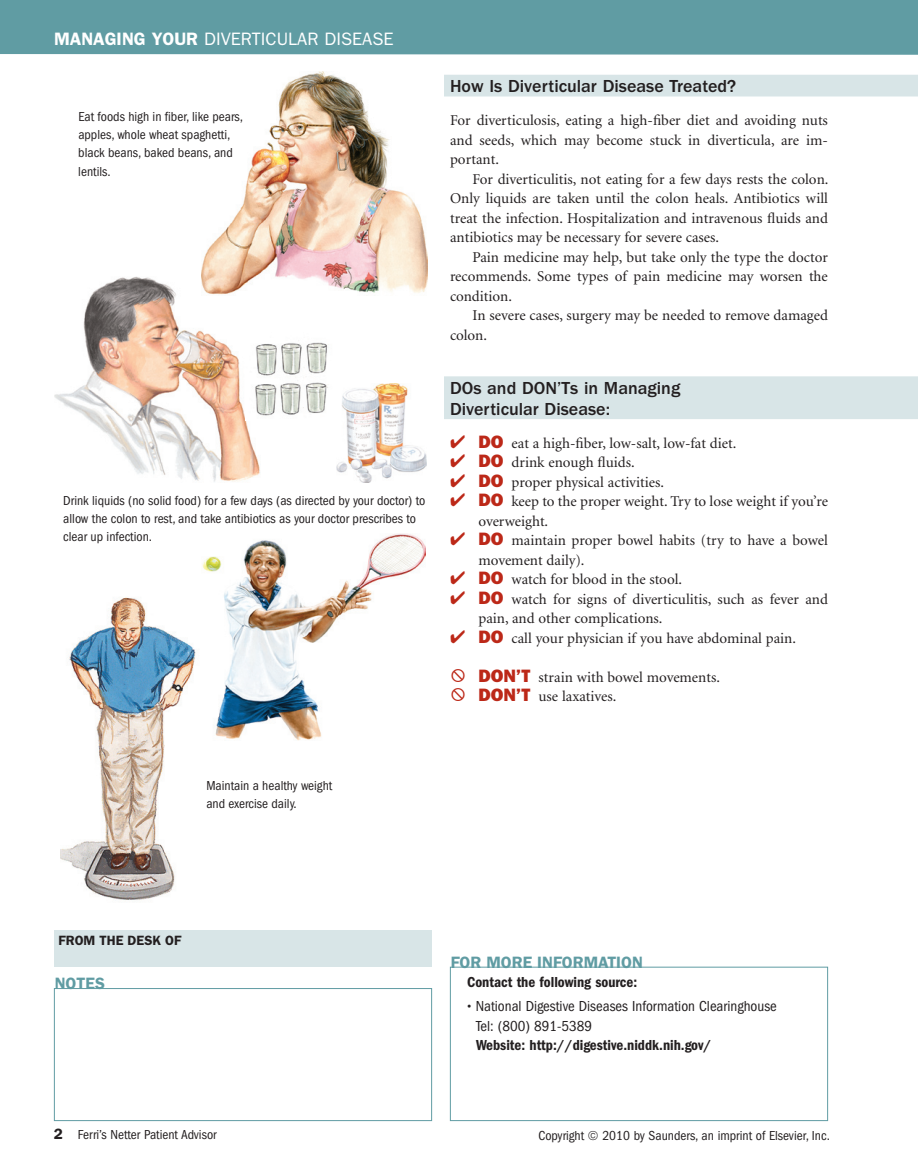
<style>
.page{position:relative;width:918px;height:1175px;background:#fff}
.page>*{position:absolute;margin:0;border:0;box-sizing:border-box;transform-origin:0 0}
.t1{font:500 18px/21px "Franklin Gothic";color:#231f20}
.t2{font:18px "Franklin Gothic";color:#fff}
.t3{font:600 18px "Franklin Gothic";color:#fff}
.t4{font:600 16.5px "Franklin Gothic";color:#609ca3}
.t5{font:15px/19.5px "Minion";color:#231f20}
.t6{font:condensed 15px/19.5px "Franklin Gothic";color:#231f20}
.t7{font:600 condensed 15px "Franklin Gothic";color:#231f20}
.t8{font:condensed 13.5px/18px "Franklin Gothic";color:#231f20}
.t9{font:600 13.5px "Franklin Gothic";color:#231f20}
.s1{color:#bc2818}
.s2{font-family:"Franklin Gothic";font-weight:800;font-size:18px;color:#bc2818}
.s3{font-family:"Minion"}
.s4{font-weight:600;font-stretch:normal;font-size:15px}
</style>
<div class="page">
<div style="left:0;top:0;width:918px;height:55px;background:#609ca3"></div>
<div style="left:54px;top:988px;width:378px;height:132px;border:1px solid #609ca3"></div>
<div style="left:54px;top:930px;width:378px;height:36px;background:#d8e5e7"></div>
<div style="left:450px;top:966px;width:378px;height:154px;border:1px solid #609ca3"></div>
<div style="left:444px;top:75px;width:474px;height:21px;background:#d8e5e7"></div>
<div style="left:444px;top:376px;width:474px;height:22px;background:#d8e5e7"></div>
<div style="left:444px;top:397px;width:474px;height:22px;background:#d8e5e7"></div>
<img style="left:54px;top:276px;width:206px;height:206px">
<img style="left:246px;top:332px;width:83px;height:89px">
<img style="left:202px;top:72px;width:225px;height:223px">
<img style="left:336px;top:383px;width:90px;height:99px">
<img style="left:202px;top:533px;width:223px;height:207px">
<img style="left:61px;top:597px;width:135px;height:303px">
<p class="t3" style="left:54px;top:28px;width:13px">MANAGING</p>
<p class="t3" style="left:152px;top:28px;width:11px">YOUR</p>
<p class="t2" style="left:204px;top:29px;width:11px">DIVERTICULAR</p>
<p class="t2" style="left:325px;top:29px;width:11px">DISEASE</p>
<p class="t8" style="left:78px;top:108px;width:166px">Eat foods high in fiber, like pears, apples, whole wheat spaghetti, black beans, baked beans, and lentils.</p>
<p class="t8" style="left:63px;top:492px;width:364px">Drink liquids (no solid food) for a few days (as directed by your doctor) to allow the colon to rest, and take antibiotics as your doctor prescribes to clear up infection.</p>
<p class="t1" style="left:450px;top:76px;width:288px">How Is Diverticular Disease Treated?</p>
<p class="t5" style="left:450px;top:111px;width:380px;text-align:justify">For diverticulosis, eating a high-fiber diet and avoiding nuts and seeds, which may become stuck in diverticula, are im&shy;portant.</p>
<p class="t5" style="left:450px;top:169px;width:380px;text-align:justify;text-indent:22px">For diverticulitis, not eating for a few days rests the colon.<br>Only liquids are taken until the colon heals. Antibiotics will treat the infection. Hospitalization and intravenous fluids and antibiotics may be necessary for severe cases.</p>
<p class="t5" style="left:450px;top:247px;width:379px;text-align:justify;text-indent:22px">Pain medicine may help, but take only the type the doctor recommends. Some types of pain medicine may worsen the condition.</p>
<p class="t5" style="left:450px;top:306px;width:379px;text-indent:22px">In severe cases, surgery may be needed to remove damaged colon.</p>
<p class="t1" style="left:450px;top:377px;width:232px">DOs and DON’Ts in Managing<br>Diverticular Disease:</p>
<p class="t5" style="left:450px;top:433px;width:288px"><span class="s1">✔</span> <span class="s2">DO</span> eat a high-fiber, low-salt, low-fat diet.</p>
<p class="t5" style="left:450px;top:453px;width:186px"><span class="s1">✔</span> <span class="s2">DO</span> drink enough fluids.</p>
<p class="t5" style="left:450px;top:472px;width:216px"><span class="s1">✔</span> <span class="s2">DO</span> proper physical activities.</p>
<p class="t5" style="left:478px;top:492px;width:351px;text-indent:-28px"><span class="s1">✔</span> <span class="s2">DO</span> keep to the proper weight. Try to lose weight if you’re overweight.</p>
<p class="t5" style="left:478px;top:531px;width:351px;text-indent:-28px"><span class="s1">✔</span> <span class="s2">DO</span> maintain proper bowel habits (try to have a bowel movement daily).</p>
<p class="t5" style="left:450px;top:570px;width:234px"><span class="s1">✔</span> <span class="s2">DO</span> watch for blood in the stool.</p>
<p class="t5" style="left:478px;top:589px;width:351px;text-indent:-28px"><span class="s1">✔</span> <span class="s2">DO</span> watch for signs of diverticulitis, such as fever and pain, and other complications.</p>
<p class="t5" style="left:450px;top:628px;width:348px"><span class="s1">✔</span> <span class="s2">DO</span> call your physician if you have abdominal pain.</p>
<p class="t5" style="left:478px;top:667px;width:243px"><span class="s2">DON’T</span> strain with bowel movements.<br><span class="s2">DON’T</span> use laxatives.</p>
<p class="t8" style="left:206px;top:777px;width:128px">Maintain a healthy weight and exercise daily.</p>
<p class="t9" style="left:58px;top:932px;width:124px">FROM THE DESK OF</p>
<p class="t4" style="left:55px;top:973px;width:52px">NOTES</p>
<p class="t4" style="left:451px;top:952px;width:11px">FOR</p>
<p class="t4" style="left:486px;top:952px;width:13px">MORE</p>
<p class="t4" style="left:537px;top:952px;width:11px">INFORMATION</p>
<p class="t7" style="left:467px;top:973px;width:172px">Contact the following source:</p>
<p class="t6" style="left:476px;top:996px;width:302px;text-indent:-9px"><span class="s3">•</span> National Digestive Diseases Information Clearinghouse<br>Tel: (800) 891-5389</p>
<p class="t7" style="left:476px;top:1036px;width:237px">Website: http://digestive.niddk.nih.gov/</p>
<p class="t8" style="left:54px;top:1125px;width:164px"><span class="s4">2</span> Ferri’s Netter Patient Advisor</p>
<p class="t8" style="left:538px;top:1126px;width:47px">Copyright</p>
<p class="t8" style="left:602px;top:1126px;width:229px">2010 by Saunders, an imprint of Elsevier, Inc.</p>
</div>
